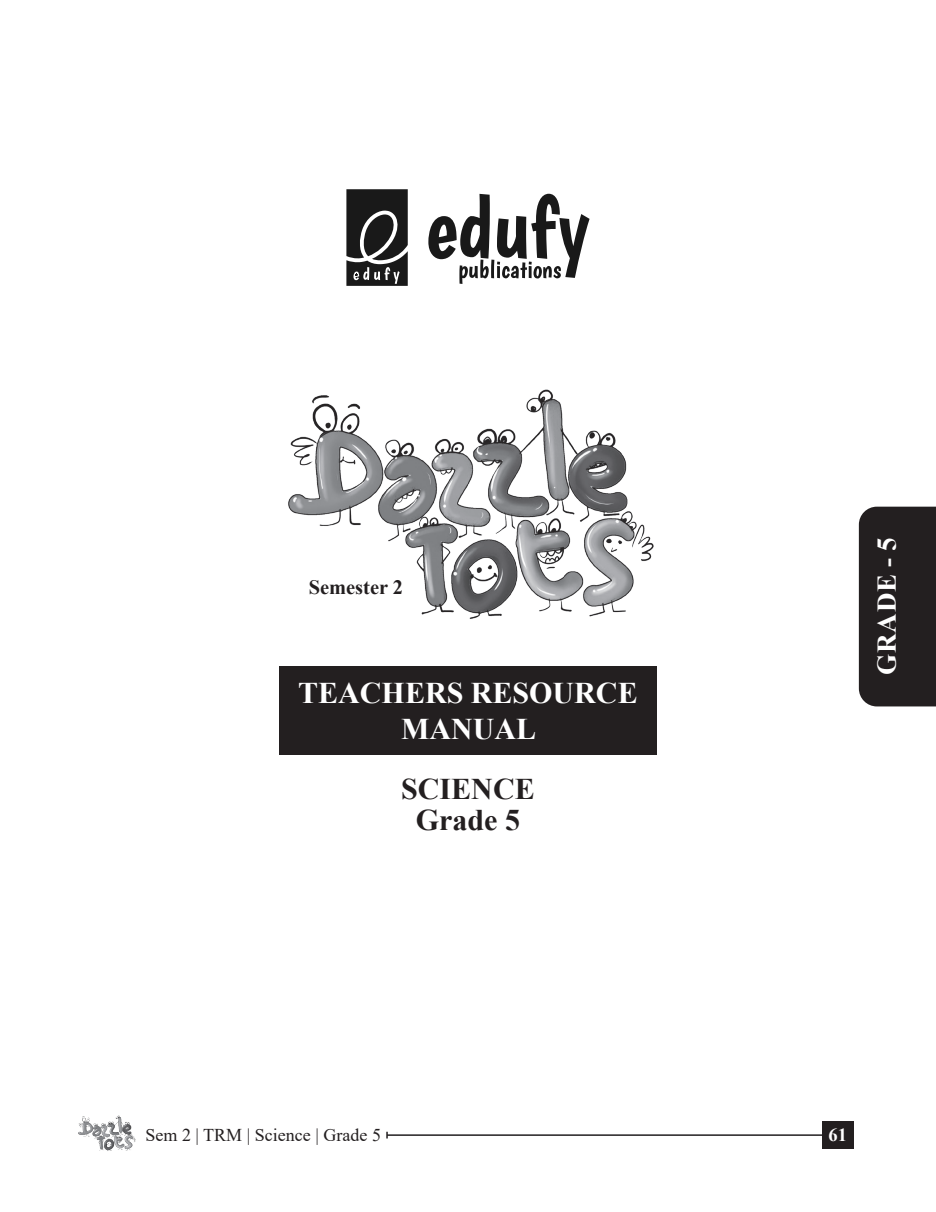
<style>
.page{position:relative;width:936px;height:1212px;background:#fff}
.page>*{position:absolute;margin:0;border:0;box-sizing:border-box;transform-origin:0 0}
.t1{font:700 30px/36px "Times New Roman";color:#fff;text-align:center}
.t2{font:700 30px "Times New Roman";color:#231f20}
.t3{font:700 27px "Times New Roman";letter-spacing:.035em;color:#fff}
.t4{font:700 20.4px "Times New Roman";color:#231f20}
.t5{font:700 18.45px "Times New Roman";color:#fff}
.t6{font:18px "Times New Roman";color:#231f20}
</style>
<div class="page">
<div style="left:858px;top:507px;width:77px;height:199px;background:#231f20"></div>
<img style="left:78px;top:1115px;width:58px;height:36px">
<div style="left:821px;top:1121px;width:32px;height:28px;background:#231f20"></div>
<hr style="left:387px;top:1134px;width:437px;height:2px;background:#231f20">
<div style="left:279px;top:666px;width:378px;height:89px;background:#231f20"></div>
<img style="left:288px;top:389px;width:366px;height:230px">
<svg style="left:428px;top:194px;width:161px;height:90px"></svg>
<svg style="left:346px;top:189px;width:62px;height:97px;background:#3e3e3e"></svg>
<p class="t4" style="left:309px;top:572px;width:96px">Semester 2</p>
<h1 class="t1" style="left:298px;top:674px;width:341px">TEACHERS RESOURCE<br>MANUAL</h1>
<h1 class="t2" style="left:401px;top:767px;width:135px">SCIENCE</h1>
<h1 class="t2" style="left:416px;top:799px;width:106px">Grade 5</h1>
<h2 class="t3" style="left:867px;top:675px;width:139px;rotate:-90deg">GRADE - 5</h2>
<p class="t6" style="left:145px;top:1122px;width:237px">Sem 2 | TRM | Science | Grade 5</p>
<p class="t5" style="left:828px;top:1121px;width:20px">61</p>
</div>
